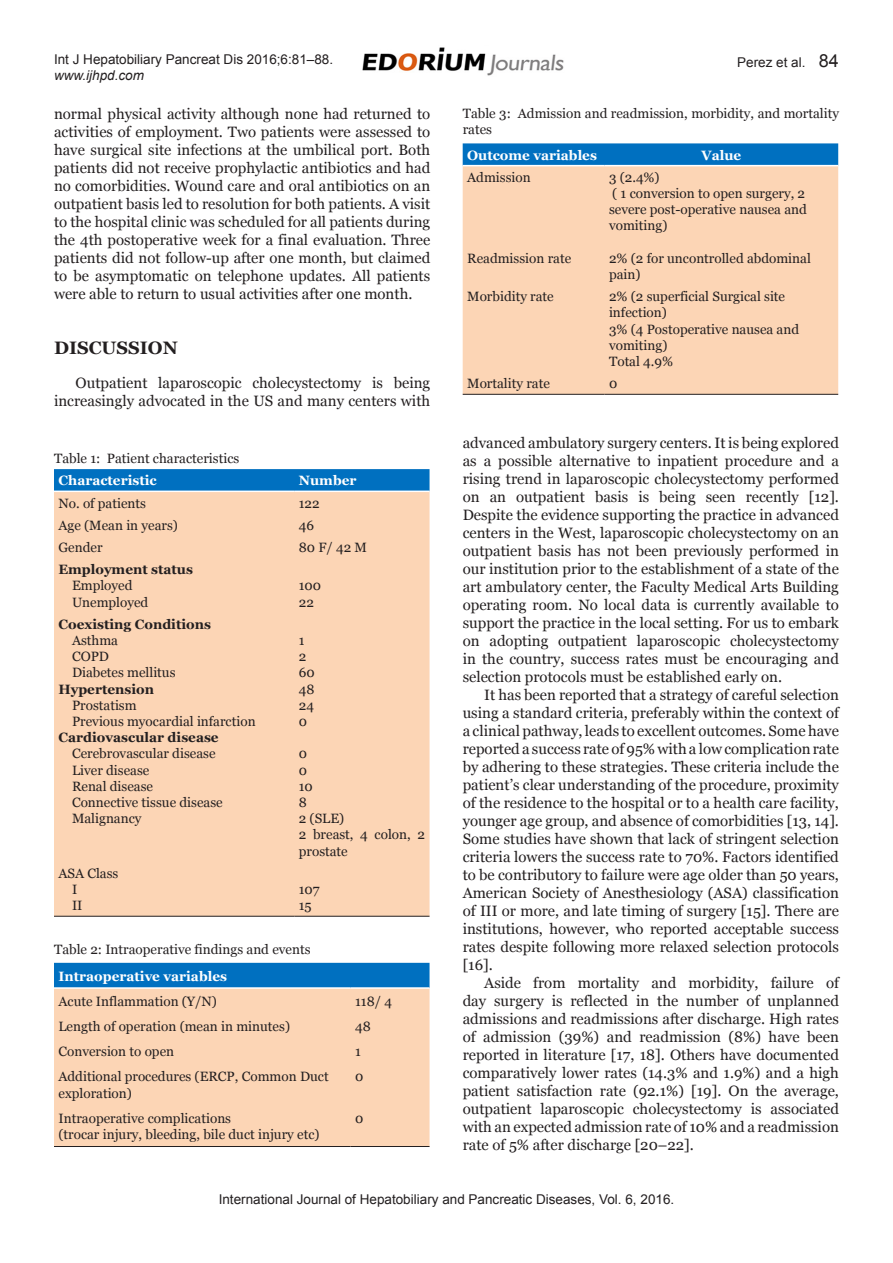
<style>
.page{position:relative;width:893px;height:1263px;background:#fff}
.page>*{position:absolute;margin:0;border:0;box-sizing:border-box;transform-origin:0 0}
.Case_Report_head{font:700 18px "Georgia";color:#231f20}
.Text{font:15px/18px "Georgia";color:#231f20;text-align:justify}
.Figure___Table_capti{font:13.5px/16.2px "Georgia";color:#231f20}
.t1{font:13.5px "Arial";color:#231f20}
.Figure___Table_capti-2{font:700 13.5px "Georgia";color:#231f20}
.Figure___Table_capti-3{font:700 13.5px "Georgia";color:#fff}
.t2{font:italic 13.5px "Arial";color:#231f20}
.s1{font-size:18px}
</style>
<div class="page">
<img style="left:362px;top:47px;width:202px;height:29px">
<svg style="left:54px;top:469px;width:376px;height:22px;background:#0673c1"></svg>
<div style="left:54px;top:492px;width:376px;height:424px;background:#fcd5b5"></div>
<hr style="left:54px;top:916px;width:240px;height:1px;background:#231f20">
<hr style="left:294px;top:916px;width:136px;height:1px;background:#231f20">
<div style="left:54px;top:963px;width:376px;height:24px;background:#0070c0"></div>
<div style="left:54px;top:989px;width:376px;height:157px;background:#fcd5b5"></div>
<hr style="left:54px;top:1146px;width:297px;height:1px;background:#231f20">
<hr style="left:351px;top:1146px;width:79px;height:1px;background:#231f20">
<svg style="left:463px;top:143px;width:375px;height:22px;background:#0673c1"></svg>
<div style="left:463px;top:166px;width:375px;height:228px;background:#fcd5b5"></div>
<hr style="left:463px;top:394px;width:141px;height:1px;background:#231f20">
<hr style="left:604px;top:394px;width:234px;height:1px;background:#231f20">
<p class="t1" style="left:54px;top:50px;width:281px">Int J Hepatobiliary Pancreat Dis 2016;6:81–88.</p>
<p class="t2" style="left:54px;top:67px;width:92px">www.ijhpd.com</p>
<p class="Text" style="left:54px;top:105px;width:378px">normal physical activity although none had returned to activities of employment. Two patients were assessed to have surgical site infections at the umbilical port. Both patients did not receive prophylactic antibiotics and had no comorbidities. Wound care and oral antibiotics on an outpatient basis led to resolution for both patients. A visit to the hospital clinic was scheduled for all patients during the 4th postoperative week for a final evaluation. Three patients did not follow-up after one month, but claimed to be asymptomatic on telephone updates. All patients were able to return to usual activities after one month.</p>
<p class="Case_Report_head" style="left:54px;top:336px;width:125px">DISCUSSION</p>
<p class="Text" style="left:54px;top:375px;width:378px;text-align:right">Outpatient laparoscopic cholecystectomy is being increasingly advocated in the US and many centers with</p>
<p class="Figure___Table_capti" style="left:54px;top:451px;width:187px">Table 1: Patient characteristics</p>
<p class="Figure___Table_capti-3" style="left:58px;top:472px;width:100px">Characteristic</p>
<p class="Figure___Table_capti-3" style="left:299px;top:472px;width:59px">Number</p>
<p class="Figure___Table_capti" style="left:58px;top:495px;width:89px">No. of patients</p>
<p class="Figure___Table_capti" style="left:299px;top:495px;width:22px">122</p>
<p class="Figure___Table_capti" style="left:58px;top:517px;width:121px">Age (Mean in years)</p>
<p class="Figure___Table_capti" style="left:299px;top:517px;width:17px">46</p>
<p class="Figure___Table_capti" style="left:58px;top:539px;width:46px">Gender</p>
<p class="Figure___Table_capti" style="left:299px;top:539px;width:70px">80 F/ 42 M</p>
<p class="Figure___Table_capti-2" style="left:58px;top:561px;width:136px">Employment status</p>
<p class="Figure___Table_capti" style="left:72px;top:578px;width:62px">Employed</p>
<p class="Figure___Table_capti" style="left:72px;top:594px;width:78px">Unemployed</p>
<p class="Figure___Table_capti" style="left:299px;top:578px;width:24px">100</p>
<p class="Figure___Table_capti" style="left:299px;top:594px;width:17px">22</p>
<p class="Figure___Table_capti-2" style="left:58px;top:615px;width:154px">Coexisting Conditions</p>
<p class="Figure___Table_capti" style="left:72px;top:632px;width:48px">Asthma</p>
<p class="Figure___Table_capti" style="left:72px;top:649px;width:39px">COPD</p>
<p class="Figure___Table_capti" style="left:72px;top:665px;width:105px">Diabetes mellitus</p>
<p class="Figure___Table_capti-2" style="left:58px;top:680px;width:97px">Hypertension</p>
<p class="Figure___Table_capti" style="left:72px;top:697px;width:66px">Prostatism</p>
<p class="Figure___Table_capti" style="left:72px;top:713px;width:185px">Previous myocardial infarction</p>
<p class="Figure___Table_capti-2" style="left:58px;top:729px;width:162px">Cardiovascular disease</p>
<p class="Figure___Table_capti" style="left:72px;top:746px;width:145px">Cerebrovascular disease</p>
<p class="Figure___Table_capti" style="left:72px;top:762px;width:79px">Liver disease</p>
<p class="Figure___Table_capti" style="left:72px;top:778px;width:83px">Renal disease</p>
<p class="Figure___Table_capti" style="left:72px;top:794px;width:152px">Connective tissue disease</p>
<p class="Figure___Table_capti" style="left:72px;top:811px;width:71px">Malignancy</p>
<p class="Figure___Table_capti" style="left:299px;top:632px;width:7px">1</p>
<p class="Figure___Table_capti" style="left:299px;top:649px;width:9px">2</p>
<p class="Figure___Table_capti" style="left:299px;top:665px;width:17px">60</p>
<p class="Figure___Table_capti" style="left:299px;top:681px;width:17px">48</p>
<p class="Figure___Table_capti" style="left:299px;top:697px;width:17px">24</p>
<p class="Figure___Table_capti" style="left:299px;top:713px;width:10px">0</p>
<p class="Figure___Table_capti" style="left:299px;top:746px;width:10px">0</p>
<p class="Figure___Table_capti" style="left:299px;top:762px;width:10px">0</p>
<p class="Figure___Table_capti" style="left:299px;top:778px;width:16px">10</p>
<p class="Figure___Table_capti" style="left:299px;top:794px;width:10px">8</p>
<p class="Figure___Table_capti" style="left:299px;top:811px;width:47px">2 (SLE)</p>
<p class="Figure___Table_capti" style="left:299px;top:827px;width:128px">2 breast, 4 colon, 2 prostate</p>
<p class="Figure___Table_capti" style="left:58px;top:865px;width:61px">ASA Class</p>
<p class="Figure___Table_capti" style="left:72px;top:881px;width:7px">I</p>
<p class="Figure___Table_capti" style="left:72px;top:898px;width:12px">II</p>
<p class="Figure___Table_capti" style="left:299px;top:881px;width:22px">107</p>
<p class="Figure___Table_capti" style="left:299px;top:898px;width:14px">15</p>
<p class="Figure___Table_capti" style="left:54px;top:941px;width:258px">Table 2: Intraoperative findings and events</p>
<p class="Figure___Table_capti-3" style="left:58px;top:967px;width:170px">Intraoperative variables</p>
<p class="Figure___Table_capti" style="left:58px;top:993px;width:160px">Acute Inflammation (Y/N)</p>
<p class="Figure___Table_capti" style="left:355px;top:993px;width:38px">118/ 4</p>
<p class="Figure___Table_capti" style="left:58px;top:1018px;width:233px">Length of operation (mean in minutes)</p>
<p class="Figure___Table_capti" style="left:355px;top:1018px;width:17px">48</p>
<p class="Figure___Table_capti" style="left:58px;top:1044px;width:117px">Conversion to open</p>
<p class="Figure___Table_capti" style="left:355px;top:1044px;width:7px">1</p>
<p class="Figure___Table_capti" style="left:58px;top:1069px;width:272px">Additional procedures (ERCP, Common Duct exploration)</p>
<p class="Figure___Table_capti" style="left:355px;top:1069px;width:10px">0</p>
<p class="Figure___Table_capti" style="left:58px;top:1110px;width:174px">Intraoperative complications</p>
<p class="Figure___Table_capti" style="left:58px;top:1126px;width:263px">(trocar injury, bleeding, bile duct injury etc)</p>
<p class="Figure___Table_capti" style="left:355px;top:1110px;width:10px">0</p>
<p class="t1" style="left:737px;top:54px;width:103px">Perez et al. <span class="s1">84</span></p>
<p class="Figure___Table_capti" style="left:463px;top:106px;width:378px">Table 3: Admission and readmission, morbidity, and mortality rates</p>
<p class="Figure___Table_capti-3" style="left:467px;top:146px;width:131px">Outcome variables</p>
<p class="Figure___Table_capti-3" style="left:701px;top:146px;width:41px">Value</p>
<p class="Figure___Table_capti" style="left:467px;top:169px;width:65px">Admission</p>
<p class="Figure___Table_capti" style="left:609px;top:169px;width:52px">3 (2.4%)</p>
<p class="Figure___Table_capti" style="left:609px;top:186px;width:199px">( 1 conversion to open surgery, 2 severe post-operative nausea and vomiting)</p>
<p class="Figure___Table_capti" style="left:609px;top:250px;width:203px">2% (2 for uncontrolled abdominal pain)</p>
<p class="Figure___Table_capti" style="left:467px;top:250px;width:106px">Readmission rate</p>
<p class="Figure___Table_capti" style="left:467px;top:289px;width:88px">Morbidity rate</p>
<p class="Figure___Table_capti" style="left:609px;top:289px;width:178px">2% (2 superficial Surgical site infection)</p>
<p class="Figure___Table_capti" style="left:609px;top:321px;width:192px">3% (4 Postoperative nausea and vomiting)</p>
<p class="Figure___Table_capti" style="left:609px;top:354px;width:66px">Total 4.9%</p>
<p class="Figure___Table_capti" style="left:467px;top:376px;width:84px">Mortality rate</p>
<p class="Figure___Table_capti" style="left:609px;top:376px;width:10px">0</p>
<p class="Text" style="left:463px;top:434px;width:378px">advanced ambulatory surgery centers. It is being explored as a possible alternative to inpatient procedure and a rising trend in laparoscopic cholecystectomy performed on an outpatient basis is being seen recently [12].<br>Despite the evidence supporting the practice in advanced centers in the West, laparoscopic cholecystectomy on an outpatient basis has not been previously performed in our institution prior to the establishment of a state of the art ambulatory center, the Faculty Medical Arts Building operating room. No local data is currently available to support the practice in the local setting. For us to embark on adopting outpatient laparoscopic cholecystectomy in the country, success rates must be encouraging and selection protocols must be established early on.</p>
<p class="Text" style="left:463px;top:686px;width:378px;text-indent:22px">It has been reported that a strategy of careful selection using a standard criteria, preferably within the context of a clinical pathway, leads to excellent outcomes. Some have reported a success rate of 95% with a low complication rate by adhering to these strategies. These criteria include the patient’s clear understanding of the procedure, proximity of the residence to the hospital or to a health care facility, younger age group, and absence of comorbidities [13, 14].<br>Some studies have shown that lack of stringent selection criteria lowers the success rate to 70%. Factors identified to be contributory to failure were age older than 50 years, American Society of Anesthesiology (ASA) classification of III or more, and late timing of surgery [15]. There are institutions, however, who reported acceptable success rates despite following more relaxed selection protocols [16].</p>
<p class="Text" style="left:463px;top:974px;width:378px;text-indent:22px">Aside from mortality and morbidity, failure of day surgery is reflected in the number of unplanned admissions and readmissions after discharge. High rates of admission (39%) and readmission (8%) have been reported in literature [17, 18]. Others have documented comparatively lower rates (14.3% and 1.9%) and a high patient satisfaction rate (92.1%) [19]. On the average, outpatient laparoscopic cholecystectomy is associated with an expected admission rate of 10% and a readmission rate of 5% after discharge [20–22].</p>
<p class="t1" style="left:219px;top:1190px;width:457px">International Journal of Hepatobiliary and Pancreatic Diseases, Vol. 6, 2016.</p>
</div>
